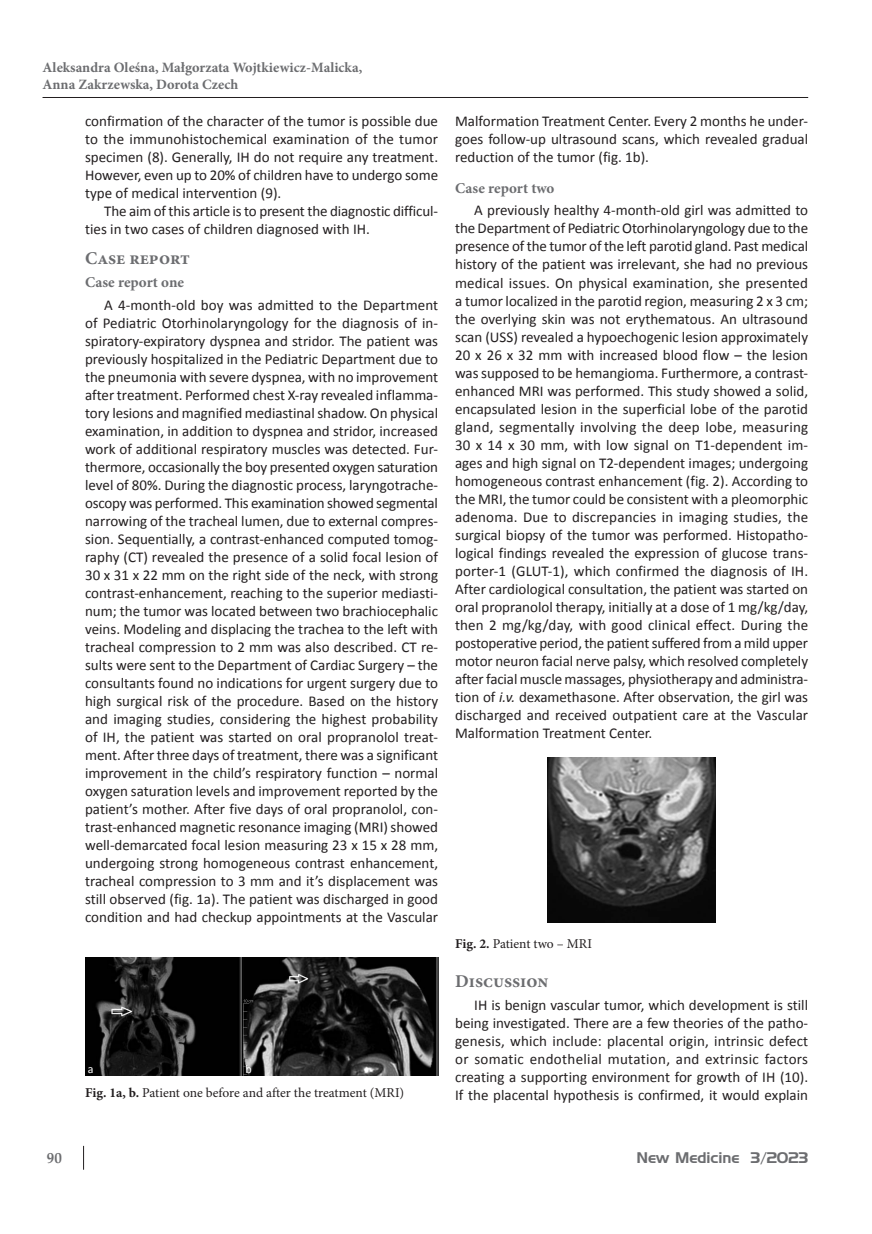
<style>
.page{position:relative;width:872px;height:1234px;background:#fff}
.page>*{position:absolute;margin:0;border:0;box-sizing:border-box;transform-origin:0 0}
.t1{font:700 18px "Minion Pro";color:#6c6d70}
.t2{font:15px/18px "Calibri";color:#231f20;text-align:justify}
.t3{font:700 15px "Minion Pro";letter-spacing:.01em;color:#6c6d70}
.t4{font:15px "Grotesk Handel EE";color:#6c6d70}
.t5{font:700 15px "Palatino Linotype";color:#6c6d70}
.t6{font:700 14.25px/17.2px "Minion Pro";color:#6c6d70}
.t7{font:13.5px "Minion Pro";letter-spacing:-.005em;color:#231f20}
.t8{font:12px "Calibri";color:#fff}
.s1{font-weight:700}
.s2{font-style:italic}
</style>
<div class="page">
<hr style="left:43px;top:97px;width:765px;height:1px;background:#231f20">
<svg style="left:83px;top:1145px;width:1px;height:24px"></svg>
<img style="left:85px;top:957px;width:353px;height:118px">
<img style="left:547px;top:757px;width:169px;height:165px">
<p class="t6" style="left:43px;top:58px;width:321px">Aleksandra Oleśna, Małgorzata Wojtkiewicz-Malicka,<br>Anna Zakrzewska, Dorota Czech</p>
<p class="t2" style="left:85px;top:112px;width:354px">confirmation of the character of the tumor is possible due to the immunohistochemical examination of the tumor specimen (8). Generally, IH do not require any treatment.<br>However, even up to 20% of children have to undergo some type of medical intervention (9).</p>
<p class="t2" style="left:85px;top:202px;width:354px;text-indent:19px">The aim of this article is to present the diagnostic difficul&shy;ties in two cases of children diagnosed with IH.</p>
<p class="t1" style="left:85px;top:245px;width:106px">Case report</p>
<p class="t3" style="left:85px;top:272px;width:100px">Case report one</p>
<p class="t2" style="left:85px;top:296px;width:354px;text-indent:19px">A 4-month-old boy was admitted to the Department of Pediatric Otorhinolaryngology for the diagnosis of in&shy;spiratory-expiratory dyspnea and stridor. The patient was previously hospitalized in the Pediatric Department due to the pneumonia with severe dyspnea, with no improvement after treatment. Performed chest X-ray revealed inflamma&shy;tory lesions and magnified mediastinal shadow. On physical examination, in addition to dyspnea and stridor, increased work of additional respiratory muscles was detected. Fur&shy;thermore, occasionally the boy presented oxygen saturation level of 80%. During the diagnostic process, laryngotrache&shy;oscopy was performed. This examination showed segmental narrowing of the tracheal lumen, due to external compres&shy;sion. Sequentially, a contrast-enhanced computed tomog&shy;raphy (CT) revealed the presence of a solid focal lesion of 30 x 31 x 22 mm on the right side of the neck, with strong contrast-enhancement, reaching to the superior mediasti&shy;num; the tumor was located between two brachiocephalic veins. Modeling and displacing the trachea to the left with tracheal compression to 2 mm was also described. CT re&shy;sults were sent to the Department of Cardiac Surgery – the consultants found no indications for urgent surgery due to high surgical risk of the procedure. Based on the history and imaging studies, considering the highest probability of IH, the patient was started on oral propranolol treat&shy;ment. After three days of treatment, there was a significant improvement in the child’s respiratory function – normal oxygen saturation levels and improvement reported by the patient’s mother. After five days of oral propranolol, con&shy;trast-enhanced magnetic resonance imaging (MRI) showed well-demarcated focal lesion measuring 23 x 15 x 28 mm, undergoing strong homogeneous contrast enhancement, tracheal compression to 3 mm and it’s displacement was still observed (fig. 1a). The patient was discharged in good condition and had checkup appointments at the Vascular</p>
<p class="t8" style="left:88px;top:1061px;width:7px">a</p>
<p class="t8" style="left:245px;top:1061px;width:8px">b</p>
<p class="t7" style="left:85px;top:1083px;width:321px"><span class="s1">Fig. 1a, b.</span> Patient one before and after the treatment (MRI)</p>
<p class="t2" style="left:455px;top:112px;width:354px">Malformation Treatment Center. Every 2 months he under&shy;goes follow-up ultrasound scans, which revealed gradual reduction of the tumor (fig. 1b).</p>
<p class="t3" style="left:455px;top:177px;width:101px">Case report two</p>
<p class="t2" style="left:455px;top:201px;width:354px;text-indent:19px">A previously healthy 4-month-old girl was admitted to the Department of Pediatric Otorhinolaryngology due to the presence of the tumor of the left parotid gland. Past medical history of the patient was irrelevant, she had no previous medical issues. On physical examination, she presented a tumor localized in the parotid region, measuring 2 x 3 cm; the overlying skin was not erythematous. An ultrasound scan (USS) revealed a hypoechogenic lesion approximately 20 x 26 x 32 mm with increased blood flow – the lesion was supposed to be hemangioma. Furthermore, a contrast&shy;enhanced MRI was performed. This study showed a solid, encapsulated lesion in the superficial lobe of the parotid gland, segmentally involving the deep lobe, measuring 30 x 14 x 30 mm, with low signal on T1-dependent im&shy;ages and high signal on T2-dependent images; undergoing homogeneous contrast enhancement (fig. 2). According to the MRI, the tumor could be consistent with a pleomorphic adenoma. Due to discrepancies in imaging studies, the surgical biopsy of the tumor was performed. Histopatho&shy;logical findings revealed the expression of glucose trans&shy;porter-1 (GLUT-1), which confirmed the diagnosis of IH.<br>After cardiological consultation, the patient was started on oral propranolol therapy, initially at a dose of 1 mg/kg/day, then 2 mg/kg/day, with good clinical effect. During the postoperative period, the patient suffered from a mild upper motor neuron facial nerve palsy, which resolved completely after facial muscle massages, physiotherapy and administra&shy;tion of <span class="s2">i.v.</span> dexamethasone. After observation, the girl was discharged and received outpatient care at the Vascular Malformation Treatment Center.</p>
<p class="t7" style="left:455px;top:934px;width:138px"><span class="s1">Fig. 2.</span> Patient two – MRI</p>
<p class="t1" style="left:455px;top:967px;width:95px">Discussion</p>
<p class="t2" style="left:455px;top:995px;width:354px;text-indent:19px">IH is benign vascular tumor, which development is still being investigated. There are a few theories of the patho&shy;genesis, which include: placental origin, intrinsic defect or somatic endothelial mutation, and extrinsic factors creating a supporting environment for growth of IH (10).<br>If the placental hypothesis is confirmed, it would explain</p>
<p class="t5" style="left:47px;top:1146px;width:17px">90</p>
<p class="t4" style="left:636px;top:1148px;width:173px">New Medicine 3/2023</p>
</div>
